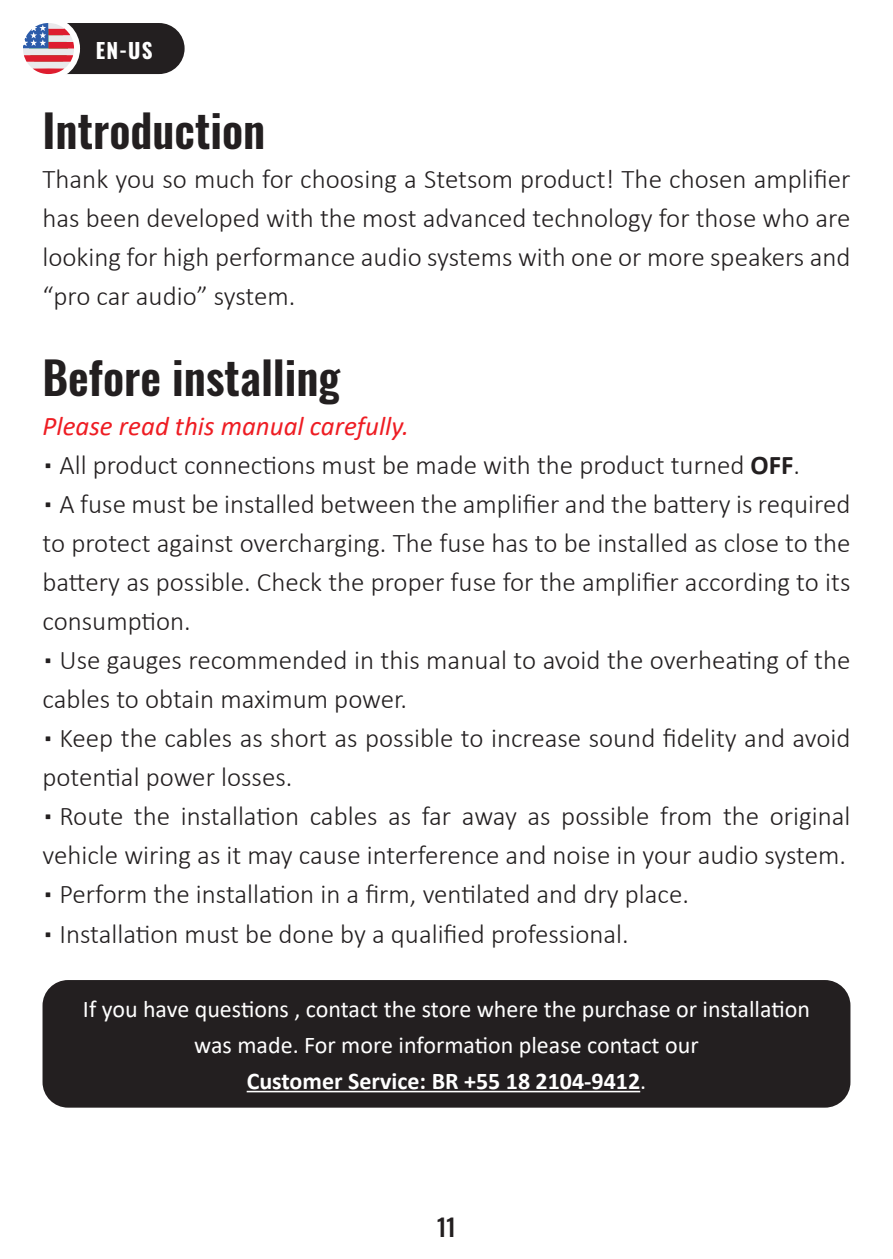
<style>
.page{position:relative;width:893px;height:1259px;background:#fff}
.page>*{position:absolute;margin:0;border:0;box-sizing:border-box;transform-origin:0 0}
.t1{font:600 45px "Oswald";color:#231f20}
.t2{font:300 27px/39px "Calibri";color:#231f20}
.t3{font:italic 27px "Calibri";color:#ee1d23}
.t4{font:24px/36px "Calibri";color:#fff;text-align:center}
.t5{font:700 24px "Calibri";color:#fff}
.t6{font:500 24px "Oswald";color:#231f20}
.t7{font:700 21px "Oswald";color:#fff}
.s1{font-weight:700}
.s2{font-weight:400}
</style>
<div class="page">
<div style="left:43px;top:980px;width:807px;height:127px;background:#231f20;border-radius:26px"></div>
<hr style="left:247px;top:1090px;width:393px;height:2px;background:#fff">
<div style="left:23px;top:23px;width:162px;height:51px;background:#231f20;border-radius:26px"></div>
<div style="left:17px;top:17px;width:63px;height:63px;border:12px solid #fff;border-radius:50%"></div>
<svg style="left:23px;top:23px;width:51px;height:51px;background:#c89cac"></svg>
<p class="t7" style="left:96px;top:39px;width:58px">EN-US</p>
<p class="t1" style="left:43px;top:99px;width:224px">Introduction</p>
<p class="t2" style="left:43px;top:159px;width:809px;text-align:justify">Thank you so much for choosing a Stetsom product! The chosen amplifier has been developed with the most advanced technology for those who are looking for high performance audio systems with one or more speakers and “pro car audio” system.</p>
<p class="t1" style="left:43px;top:347px;width:299px">Before installing</p>
<p class="t3" style="left:43px;top:407px;width:368px">Please read this manual carefully.</p>
<p class="t2" style="left:43px;top:445px;width:759px">▪ All product connections must be made with the product turned <span class="s1">OFF</span>.</p>
<p class="t2" style="left:43px;top:484px;width:809px;text-align:justify">▪ A fuse must be installed between the amplifier and the battery is required to protect against overcharging. The fuse has to be installed as close to the battery as possible. Check the proper fuse for the amplifier according to its consumption.</p>
<p class="t2" style="left:43px;top:640px;width:809px">▪ Use gauges recommended in this manual to avoid the overheating of the cables to obtain maximum power.</p>
<p class="t2" style="left:43px;top:718px;width:809px">▪ Keep the cables as short as possible to increase sound fidelity and avoid potential power losses.</p>
<p class="t2" style="left:43px;top:796px;width:809px">▪ Route the installation cables as far away as possible from the original vehicle wiring as it may cause interference and noise in your audio system.</p>
<p class="t2" style="left:43px;top:874px;width:648px">▪ Perform the installation in a firm, ventilated and dry place.</p>
<p class="t2" style="left:43px;top:913px;width:588px">▪ Installation must be done by a qualified professional.</p>
<p class="t4" style="left:83px;top:990px;width:728px">If you have questions , contact the store where the purchase or installation was made. For more information please contact our</p>
<p class="t5" style="left:247px;top:1064px;width:401px">Customer Service: BR +55 18 2104-9412<span class="s2">.</span></p>
<p class="t6" style="left:437px;top:1214px;width:20px">11</p>
</div>
